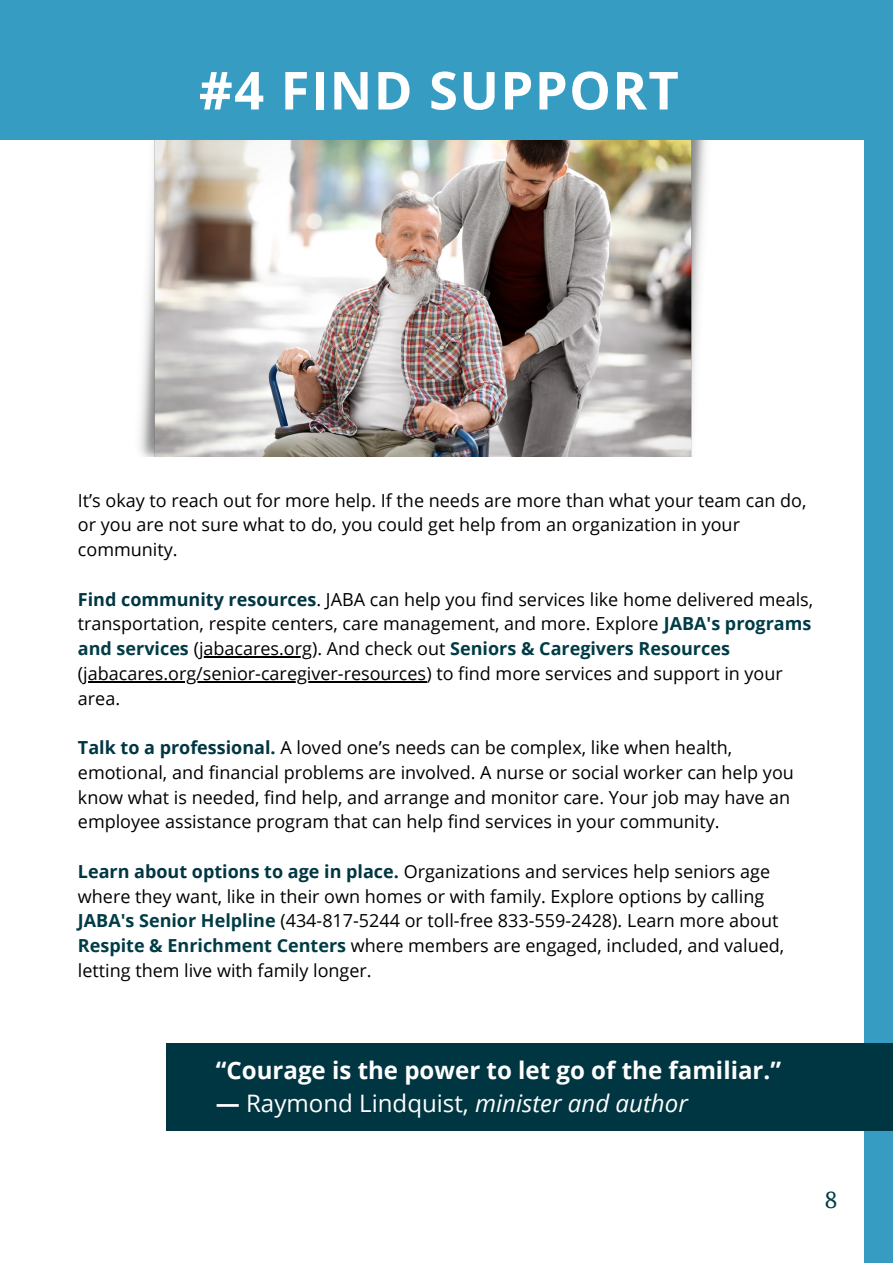
<style>
.page{position:relative;width:893px;height:1264px;background:#fff}
.page>*{position:absolute;margin:0;border:0;box-sizing:border-box;transform-origin:0 0}
.t1{font:700 52.5px "Open Sans";letter-spacing:.03em;color:#fff}
.t2{font:700 24.15px/32.5px "Open Sans";color:#fff}
.t3{font:22.5px "Noto Serif";color:#003c46}
.t4{font:18px/24.8px "Open Sans";color:#000}
.s1{font-weight:700;color:#003642}
.s2{font-weight:700;color:#003c46}
.s3{font-weight:400}
.s4{font-weight:400;font-style:italic}
</style>
<div class="page">
<img style="left:132px;top:139px;width:581px;height:318px">
<div style="left:864px;top:139px;width:28px;height:1123px;background:#369cc2"></div>
<div style="left:0;top:0;width:892px;height:139px;background:#369cc2"></div>
<hr style="left:199px;top:656px;width:113px;height:1px;background:#000">
<hr style="left:83px;top:681px;width:343px;height:1px;background:#000">
<div style="left:166px;top:1043px;width:726px;height:87px;background:#003642"></div>
<h1 class="t1" style="left:199px;top:53px;width:481px">#4 FIND SUPPORT</h1>
<p class="t4" style="left:78px;top:487px;width:730px">It’s okay to reach out for more help. If the needs are more than what your team can do, or you are not sure what to do, you could get help from an organization in your community.</p>
<p class="t4" style="left:78px;top:586px;width:736px"><span class="s1">Find community resources</span>. JABA can help you find services like home delivered meals, transportation, respite centers, care management, and more. Explore <span class="s2">JABA's programs and services</span> (jabacares.org). And check out <span class="s2">Seniors &amp; Caregivers Resources </span>(jabacares.org/senior-caregiver-resources) to find more services and support in your area.</p>
<p class="t4" style="left:78px;top:734px;width:717px"><span class="s1">Talk to a professional.</span> A loved one’s needs can be complex, like when health, emotional, and financial problems are involved. A nurse or social worker can help you know what is needed, find help, and arrange and monitor care. Your job may have an employee assistance program that can help find services in your community.</p>
<p class="t4" style="left:78px;top:858px;width:707px"><span class="s1">Learn about options to age in place.</span> Organizations and services help seniors age where they want, like in their own homes or with family. Explore options by calling <span class="s2">JABA's Senior Helpline</span> (434-817-5244 or toll-free 833-559-2428). Learn more about <span class="s2">Respite &amp; Enrichment Centers</span> where members are engaged, included, and valued, letting them live with family longer.</p>
<h2 class="t2" style="left:216px;top:1053px;width:566px">“Courage is the power to let go of the familiar.” ― <span class="s3">Raymond Lindquist,</span> <span class="s4">minister and author</span></h2>
<p class="t3" style="left:824px;top:1183px;width:14px">8</p>
</div>
